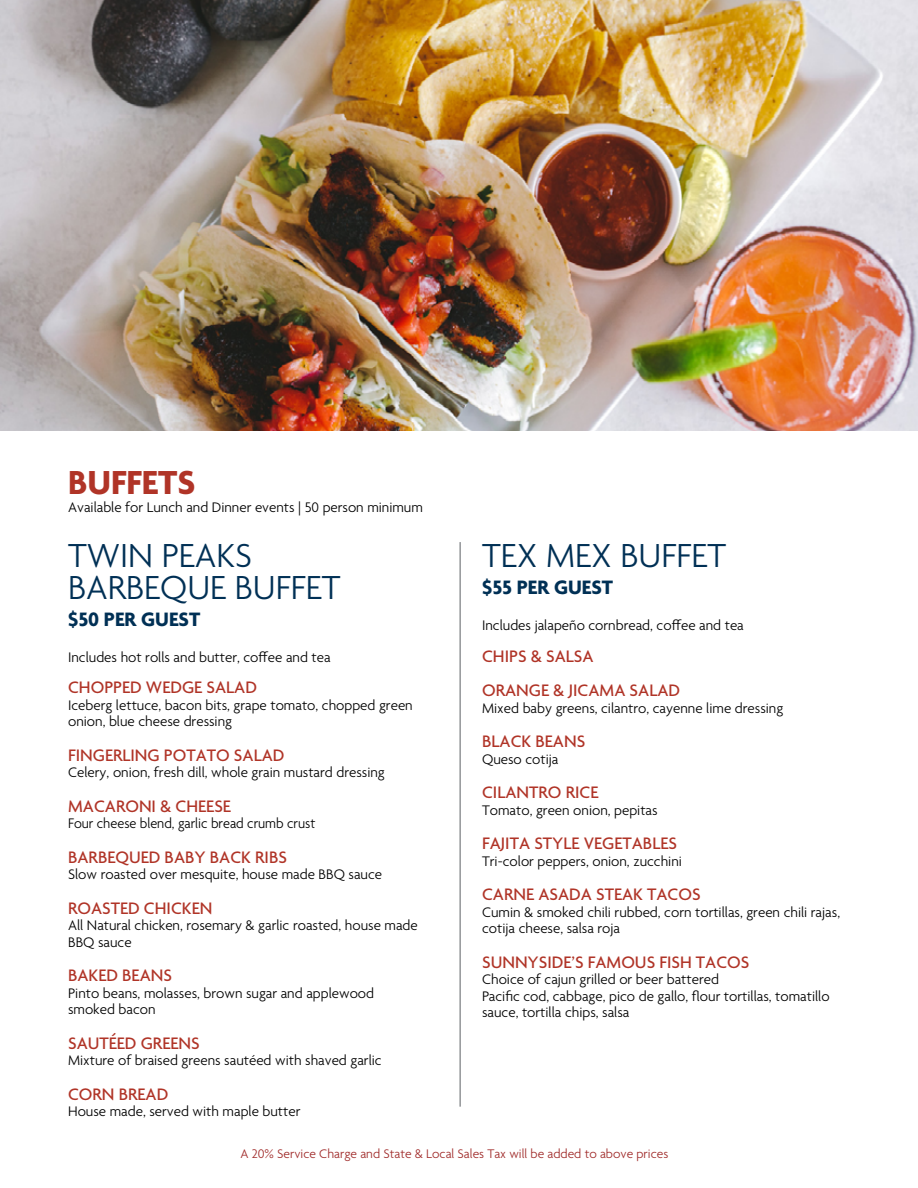
<style>
.page{position:relative;width:918px;height:1188px;background:#fff}
.page>*{position:absolute;margin:0;border:0;box-sizing:border-box;transform-origin:0 0}
.t1{font:300 36px/31.5px "Agenda";color:#003055}
.t2{font:700 36px "Agenda";color:#b03427}
.t3{font:700 21px "Agenda";color:#003055}
.t4{font:500 18px/34.5px "Agenda";color:#b03427}
.t5{font:300 15px/16.5px "Agenda";color:#000}
.t6{font:300 15px "Agenda";color:#000;scale:.95 1}
.t7{font:300 13.5px "Agenda";color:#a02b2a}
</style>
<div class="page">
<hr style="left:459px;top:542px;width:2px;height:565px;background:#939598">
<img style="left:0;top:0;width:918px;height:430px">
<h1 class="t2" style="left:68px;top:463px;width:129px">BUFFETS</h1>
<p class="t5" style="left:68px;top:500px;width:356px">Available for Lunch and Dinner events | 50 person minimum</p>
<h1 class="t1" style="left:68px;top:542px;width:274px">TWIN PEAKS<br>BARBEQUE BUFFET</h1>
<h2 class="t3" style="left:68px;top:608px;width:134px">$50 PER GUEST</h2>
<p class="t5" style="left:68px;top:650px;width:264px">Includes hot rolls and butter, coffee and tea</p>
<p class="t4" style="left:68px;top:671px;width:190px">CHOPPED WEDGE SALAD</p>
<p class="t5" style="left:68px;top:698px;width:346px">Iceberg lettuce, bacon bits, grape tomato, chopped green onion, blue cheese dressing</p>
<p class="t4" style="left:68px;top:739px;width:218px">FINGERLING POTATO SALAD</p>
<p class="t5" style="left:68px;top:765px;width:318px">Celery, onion, fresh dill, whole grain mustard dressing</p>
<p class="t4" style="left:68px;top:790px;width:164px">MACARONI &amp; CHEESE</p>
<p class="t6" style="left:68px;top:815px;width:262px">Four cheese blend, garlic bread crumb crust</p>
<p class="t4" style="left:68px;top:841px;width:220px">BARBEQUED BABY BACK RIBS</p>
<p class="t5" style="left:68px;top:867px;width:316px">Slow roasted over mesquite, house made BBQ sauce</p>
<p class="t4" style="left:68px;top:892px;width:146px">ROASTED CHICKEN</p>
<p class="t5" style="left:68px;top:918px;width:351px">All Natural chicken, rosemary &amp; garlic roasted, house made<br>BBQ sauce</p>
<p class="t4" style="left:68px;top:959px;width:105px">BAKED BEANS</p>
<p class="t5" style="left:68px;top:986px;width:308px">Pinto beans, molasses, brown sugar and applewood smoked bacon</p>
<p class="t4" style="left:68px;top:1027px;width:133px">SAUTÉED GREENS</p>
<p class="t5" style="left:68px;top:1053px;width:315px">Mixture of braised greens sautéed with shaved garlic</p>
<p class="t4" style="left:68px;top:1078px;width:102px">CORN BREAD</p>
<p class="t5" style="left:68px;top:1104px;width:234px">House made, served with maple butter</p>
<h1 class="t1" style="left:482px;top:542px;width:246px">TEX MEX BUFFET</h1>
<h2 class="t3" style="left:482px;top:576px;width:133px">$55 PER GUEST</h2>
<p class="t5" style="left:482px;top:618px;width:263px">Includes jalapeño cornbread, coffee and tea</p>
<p class="t4" style="left:482px;top:640px;width:200px">CHIPS &amp; SALSA<br>ORANGE &amp; JICAMA SALAD</p>
<p class="t5" style="left:482px;top:701px;width:303px">Mixed baby greens, cilantro, cayenne lime dressing</p>
<p class="t4" style="left:482px;top:725px;width:105px">BLACK BEANS</p>
<p class="t5" style="left:482px;top:752px;width:78px">Queso cotija</p>
<p class="t4" style="left:482px;top:776px;width:118px">CILANTRO RICE</p>
<p class="t5" style="left:482px;top:803px;width:177px">Tomato, green onion, pepitas</p>
<p class="t4" style="left:482px;top:827px;width:196px">FAJITA STYLE VEGETABLES</p>
<p class="t5" style="left:482px;top:854px;width:201px">Tri-color peppers, onion, zucchini</p>
<p class="t4" style="left:482px;top:878px;width:220px">CARNE ASADA STEAK TACOS</p>
<p class="t5" style="left:482px;top:905px;width:360px">Cumin &amp; smoked chili rubbed, corn tortillas, green chili rajas, cotija cheese, salsa roja</p>
<p class="t4" style="left:482px;top:946px;width:269px">SUNNYSIDE’S FAMOUS FISH TACOS</p>
<p class="t5" style="left:482px;top:972px;width:349px">Choice of cajun grilled or beer battered<br>Pacific cod, cabbage, pico de gallo, flour tortillas, tomatillo sauce, tortilla chips, salsa</p>
<p class="t7" style="left:240px;top:1146px;width:429px">A 20% Service Charge and State &amp; Local Sales Tax will be added to above prices</p>
</div>
